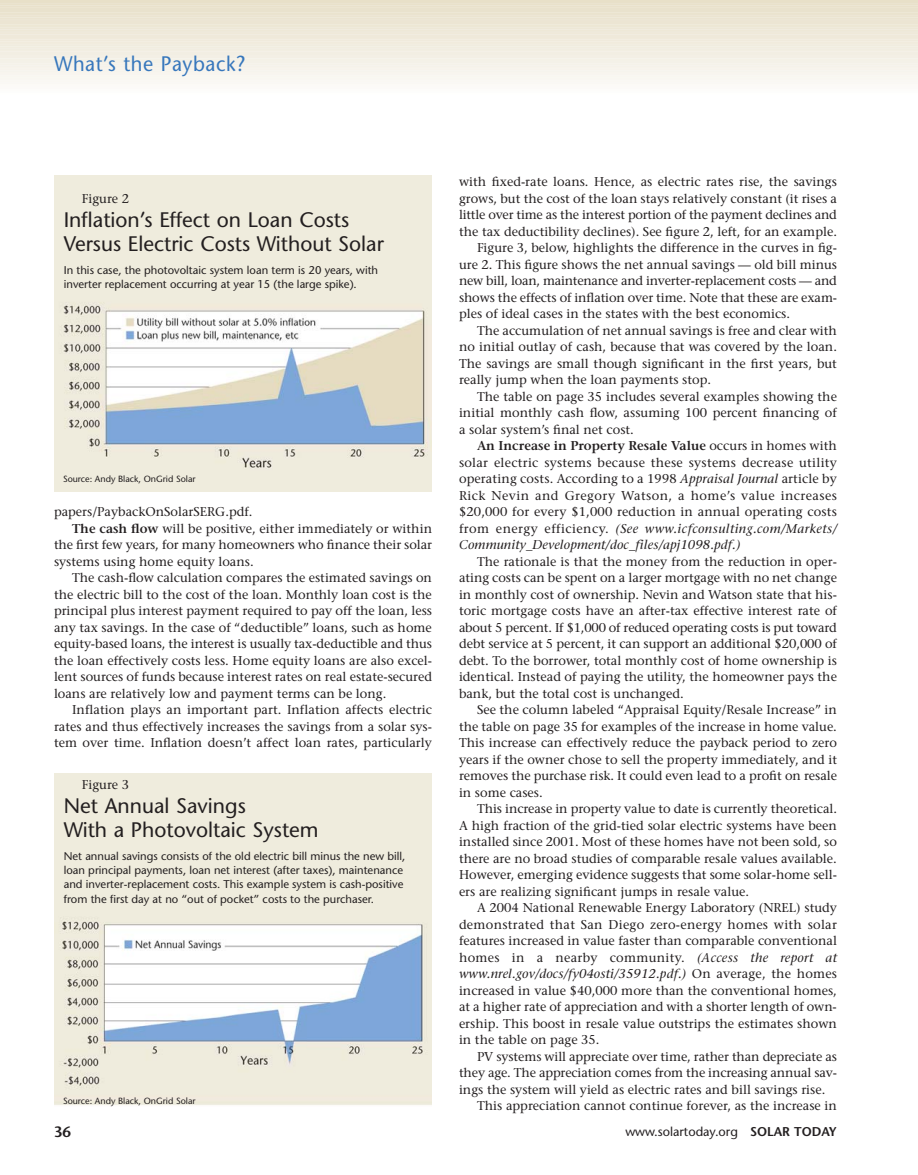
<style>
.page{position:relative;width:918px;height:1175px;background:#fff}
.page>*{position:absolute;margin:0;border:0;box-sizing:border-box;transform-origin:0 0}
.t1{font:21px/24px "Stone Sans";color:#231f20}
.t2{font:21px "Stone Sans";letter-spacing:.03em;color:#3777bc;scale:.95 1}
.t3{font:600 15px "Stone Sans";color:#231f20}
.t4{font:12.75px/16.5px "Stone Serif";color:#231f20;text-align:justify}
.t5{font:12.75px "Stone Serif";letter-spacing:-.02em;color:#231f20}
.t6{font:italic 12.75px "Stone Serif";letter-spacing:.035em;color:#231f20}
.t7{font:12.75px "Stone Serif";letter-spacing:.02em;color:#231f20}
.t8{font:600 12.75px "Stone Serif";letter-spacing:.005em;color:#231f20}
.t9{font:12.75px "Stone Serif";letter-spacing:.035em;color:#231f20}
.t10{font:italic 12.75px "Stone Serif";letter-spacing:.01em;color:#231f20}
.t11{font:12.75px "Stone Sans";color:#231f20}
.t12{font:11.25px/14.2px "Stone Sans";color:#231f20}
.t13{font:9px "Stone Sans";color:#231f20}
.s1{font-weight:600}
.s2{font-weight:400}
.s3{font-style:italic}
.s4{font-style:normal}
</style>
<div class="page">
<div style="left:0;top:0;width:918px;height:7px;background:#e8e0c9"></div>
<div style="left:0;top:4px;width:918px;height:8px;background:#ece6d4"></div>
<div style="left:0;top:6px;width:918px;height:7px;background:#e9e2cd"></div>
<div style="left:0;top:13px;width:918px;height:7px;background:#ebe4d0"></div>
<div style="left:0;top:16px;width:918px;height:8px;background:#eee9d9"></div>
<div style="left:0;top:18px;width:918px;height:7px;background:#ece5d3"></div>
<div style="left:0;top:25px;width:918px;height:7px;background:#ede7d6"></div>
<div style="left:0;top:32px;width:918px;height:7px;background:#efe9da"></div>
<div style="left:0;top:38px;width:918px;height:8px;background:#f1ebdd"></div>
<div style="left:0;top:45px;width:918px;height:8px;background:#f1ede1"></div>
<div style="left:0;top:52px;width:918px;height:8px;background:#f3efe5"></div>
<div style="left:0;top:59px;width:918px;height:7px;background:#f4f1e8"></div>
<div style="left:0;top:66px;width:918px;height:7px;background:#f7f3ec"></div>
<div style="left:0;top:73px;width:918px;height:7px;background:#f9f7f0"></div>
<div style="left:0;top:79px;width:918px;height:8px;background:#faf8f4"></div>
<div style="left:0;top:85px;width:918px;height:7px;background:#fcfaf8"></div>
<hr style="left:0;top:90px;width:918px;height:4px;background:#fffffd">
<img style="left:54px;top:176px;width:378px;height:316px">
<img style="left:54px;top:773px;width:378px;height:332px">
<h1 class="t2" style="left:54px;top:51px;width:203px">What’s the Payback?</h1>
<p class="t4" style="left:82px;top:190px;width:49px">Figure 2</p>
<h1 class="t1" style="left:64px;top:207px;width:322px">Inflation’s Effect on Loan Costs<br>Versus Electric Costs Without Solar</h1>
<p class="t12" style="left:64px;top:263px;width:316px">In this case, the photovoltaic system loan term is 20 years, with inverter replacement occurring at year 15 (the large spike).</p>
<p class="t13" style="left:63px;top:473px;width:134px">Source: Andy Black, OnGrid Solar</p>
<p class="t4" style="left:54px;top:503px;width:200px">papers/PaybackOnSolarSERG.pdf.</p>
<p class="t4" style="left:72px;top:520px;width:362px"><span class="s1">The cash flow</span> will be positive, either immediately or within</p>
<p class="t4" style="left:54px;top:536px;width:380px">the first few years, for many homeowners who finance their solar</p>
<p class="t4" style="left:54px;top:553px;width:201px">systems using home equity loans.</p>
<p class="t4" style="left:72px;top:569px;width:361px">The cash-flow calculation compares the estimated savings on</p>
<p class="t4" style="left:54px;top:586px;width:379px">the electric bill to the cost of the loan. Monthly loan cost is the</p>
<p class="t4" style="left:54px;top:602px;width:380px">principal plus interest payment required to pay off the loan, less</p>
<p class="t4" style="left:54px;top:619px;width:379px">any tax savings. In the case of “deductible” loans, such as home</p>
<p class="t4" style="left:54px;top:635px;width:379px">equity-based loans, the interest is usually tax-deductible and thus</p>
<p class="t4" style="left:54px;top:652px;width:380px">the loan effectively costs less. Home equity loans are also excel-</p>
<p class="t4" style="left:54px;top:668px;width:380px">lent sources of funds because interest rates on real estate-secured</p>
<p class="t4" style="left:54px;top:685px;width:334px">loans are relatively low and payment terms can be long.</p>
<p class="t4" style="left:72px;top:701px;width:361px">Inflation plays an important part. Inflation affects electric</p>
<p class="t4" style="left:54px;top:718px;width:380px">rates and thus effectively increases the savings from a solar sys-</p>
<p class="t4" style="left:54px;top:734px;width:379px">tem over time. Inflation doesn’t affect loan rates, particularly</p>
<p class="t4" style="left:82px;top:776px;width:49px">Figure 3</p>
<h1 class="t1" style="left:64px;top:793px;width:256px">Net Annual Savings<br>With a Photovoltaic System</h1>
<p class="t12" style="left:64px;top:848px;width:343px">Net annual savings consists of the old electric bill minus the new bill, loan principal payments, loan net interest (after taxes), maintenance and inverter-replacement costs. This example system is cash-positive from the first day at no “out of pocket” costs to the purchaser.</p>
<p class="t13" style="left:63px;top:1095px;width:134px">Source: Andy Black, OnGrid Solar</p>
<p class="t4" style="left:459px;top:173px;width:379px">with fixed-rate loans. Hence, as electric rates rise, the savings</p>
<p class="t4" style="left:459px;top:190px;width:380px">grows, but the cost of the loan stays relatively constant (it rises a</p>
<p class="t4" style="left:459px;top:206px;width:379px">little over time as the interest portion of the payment declines and</p>
<p class="t4" style="left:459px;top:223px;width:380px">the tax deductibility declines). See figure 2, left, for an example.</p>
<p class="t4" style="left:477px;top:239px;width:362px">Figure 3, below, highlights the difference in the curves in fig-</p>
<p class="t4" style="left:459px;top:256px;width:380px">ure 2. This figure shows the net annual savings — old bill minus</p>
<p class="t5" style="left:459px;top:273px;width:380px">new bill, loan, maintenance and inverter-replacement costs — and</p>
<p class="t4" style="left:459px;top:289px;width:380px">shows the effects of inflation over time. Note that these are exam-</p>
<p class="t4" style="left:459px;top:305px;width:333px">ples of ideal cases in the states with the best economics.</p>
<p class="t4" style="left:477px;top:322px;width:361px">The accumulation of net annual savings is free and clear with</p>
<p class="t4" style="left:459px;top:338px;width:380px">no initial outlay of cash, because that was covered by the loan.</p>
<p class="t4" style="left:459px;top:355px;width:380px">The savings are small though significant in the first years, but</p>
<p class="t4" style="left:459px;top:371px;width:254px">really jump when the loan payments stop.</p>
<p class="t4" style="left:477px;top:388px;width:361px">The table on page 35 includes several examples showing the</p>
<p class="t4" style="left:459px;top:404px;width:379px">initial monthly cash flow, assuming 100 percent financing of</p>
<p class="t4" style="left:459px;top:421px;width:176px">a solar system’s final net cost.</p>
<p class="t8" style="left:477px;top:438px;width:361px">An Increase in Property Resale Value <span class="s2">occurs in homes with</span></p>
<p class="t7" style="left:459px;top:454px;width:379px">solar electric systems because these systems decrease utility</p>
<p class="t4" style="left:459px;top:470px;width:380px">operating costs. According to a 1998 <span class="s3">Appraisal Journal</span> article by</p>
<p class="t9" style="left:459px;top:487px;width:380px">Rick Nevin and Gregory Watson, a home’s value increases</p>
<p class="t4" style="left:459px;top:503px;width:379px">$20,000 for every $1,000 reduction in annual operating costs</p>
<p class="t6" style="left:459px;top:520px;width:379px"><span class="s4">from energy efficiency.</span> (See www.icfconsulting.com/Markets/</p>
<p class="t10" style="left:459px;top:537px;width:283px">Community_Development/doc_files/apj1098.pdf.)</p>
<p class="t4" style="left:459px;top:553px;width:380px;text-indent:18px">The rationale is that the money from the reduction in oper&shy;ating costs can be spent on a larger mortgage with no net change in monthly cost of ownership. Nevin and Watson state that his&shy;toric mortgage costs have an after-tax effective interest rate of about 5 percent. If $1,000 of reduced operating costs is put toward debt service at 5 percent, it can support an additional $20,000 of debt. To the borrower, total monthly cost of home ownership is identical. Instead of paying the utility, the homeowner pays the bank, but the total cost is unchanged.</p>
<p class="t4" style="left:459px;top:701px;width:380px;text-indent:18px">See the column labeled “Appraisal Equity/Resale Increase” in the table on page 35 for examples of the increase in home value.<br>This increase can effectively reduce the payback period to zero years if the owner chose to sell the property immediately, and it removes the purchase risk. It could even lead to a profit on resale in some cases.</p>
<p class="t4" style="left:459px;top:800px;width:380px;text-indent:18px">This increase in property value to date is currently theoretical.<br>A high fraction of the grid-tied solar electric systems have been installed since 2001. Most of these homes have not been sold, so there are no broad studies of comparable resale values available.<br>However, emerging evidence suggests that some solar-home sell&shy;ers are realizing significant jumps in resale value.</p>
<p class="t4" style="left:459px;top:899px;width:380px;text-indent:18px">A 2004 National Renewable Energy Laboratory (NREL) study demonstrated that San Diego zero-energy homes with solar features increased in value faster than comparable conventional homes in a nearby community. <span class="s3">(Access the report at www.nrel.gov/docs/fy04osti/35912.pdf.)</span> On average, the homes increased in value $40,000 more than the conventional homes, at a higher rate of appreciation and with a shorter length of own&shy;ership. This boost in resale value outstrips the estimates shown in the table on page 35.</p>
<p class="t4" style="left:477px;top:1048px;width:361px">PV systems will appreciate over time, rather than depreciate as</p>
<p class="t4" style="left:459px;top:1064px;width:380px">they age. The appreciation comes from the increasing annual sav-</p>
<p class="t4" style="left:459px;top:1081px;width:368px">ings the system will yield as electric rates and bill savings rise.</p>
<p class="t4" style="left:477px;top:1097px;width:361px">This appreciation cannot continue forever, as the increase in</p>
<p class="t3" style="left:54px;top:1122px;width:19px">36</p>
<p class="t11" style="left:625px;top:1123px;width:213px">www.solartoday.org <span class="s1">SOLAR TODAY</span></p>
</div>
